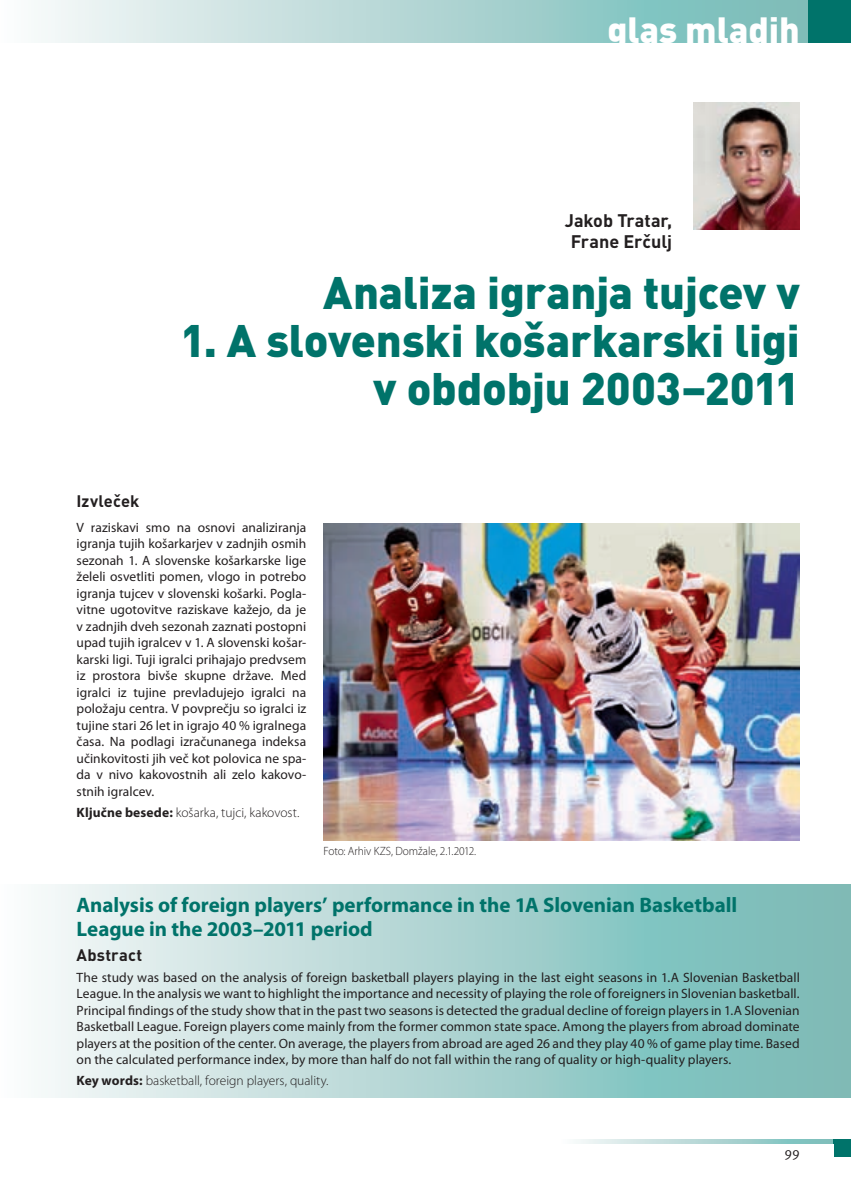
<style>
.page{position:relative;width:851px;height:1191px;background:#fff}
.page>*{position:absolute;margin:0;border:0;box-sizing:border-box;transform-origin:0 0}
.t1{font:900 45px/48px "DINCE";letter-spacing:-.005em;color:#00736a;text-align:right}
.t2{font:900 36px "DINCE";color:#fff}
.t3{font:700 21px/24px "Myriad Pro";letter-spacing:-.005em;color:#00736a}
.t4{font:700 18px/21px "DINCE";color:#231f20;text-align:center}
.t5{font:700 16.5px "DINCE";letter-spacing:.01em;color:#231f20}
.t6{font:13.5px/16.5px "Myriad Pro";color:#231f20;text-align:justify}
.t7{font:300 13.5px "Myriad Pro";color:#231f20}
.t8{font:13.5px "Meta Pro";color:#231f20}
.t9{font:300 12px "Myriad Pro";letter-spacing:-.005em;color:#231f20;scale:.95 1}
.s1{font-weight:700}
</style>
<div class="page">
<div style="left:0;top:0;width:850px;height:43px;background:linear-gradient(to right,#faf9f9,#69b5b1)"></div>
<div style="left:808px;top:0;width:42px;height:43px;background:#00736a"></div>
<svg style="left:576px;top:1140px;width:257px;height:4px"></svg>
<div style="left:833px;top:1140px;width:17px;height:17px;background:#00736a"></div>
<svg style="left:41px;top:884px;width:809px;height:213px;background:#aed5d3"></svg>
<img style="left:323px;top:523px;width:476px;height:317px">
<img style="left:693px;top:102px;width:106px;height:128px">
<h2 class="t2" style="left:607px;top:5px;width:194px">glas mladih</h2>
<h3 class="t4" style="left:564px;top:209px;width:109px">Jakob Tratar,<br>Frane Erčulj</h3>
<h1 class="t1" style="left:323px;top:266px;width:478px">Analiza igranja tujcev v</h1>
<h1 class="t1" style="left:180px;top:314px;width:620px">1. A slovenski košarkarski ligi v obdobju 2003–2011</h1>
<p class="t5" style="left:77px;top:490px;width:64px">Izvleček</p>
<p class="t6" style="left:77px;top:519px;width:231px">V raziskavi smo na osnovi analiziranja igranja tujih košarkarjev v zadnjih osmih sezonah 1. A slovenske košarkarske lige želeli osvetliti pomen, vlogo in potrebo igranja tujcev v slovenski košarki. Pogla&shy;vitne ugotovitve raziskave kažejo, da je v zadnjih dveh sezonah zaznati postopni upad tujih igralcev v 1. A slovenski košar&shy;karski ligi. Tuji igralci prihajajo predvsem iz prostora bivše skupne države. Med igralci iz tujine prevladujejo igralci na položaju centra. V povprečju so igralci iz tujine stari 26 let in igrajo 40 % igralnega časa. Na podlagi izračunanega indeksa učinkovitosti jih več kot polovica ne spa&shy;da v nivo kakovostnih ali zelo kakovo&shy;stnih igralcev.</p>
<p class="t7" style="left:77px;top:804px;width:224px"><span class="s1">Ključne besede:</span> košarka, tujci, kakovost.</p>
<p class="t9" style="left:323px;top:844px;width:162px">Foto: Arhiv KZS, Domžale, 2.1.2012.</p>
<h3 class="t3" style="left:77px;top:893px;width:662px">Analysis of foreign players’ performance in the 1A Slovenian Basketball<br>League in the 2003–2011 period</h3>
<p class="t5" style="left:77px;top:944px;width:67px">Abstract</p>
<p class="t6" style="left:77px;top:969px;width:724px">The study was based on the analysis of foreign basketball players playing in the last eight seasons in 1.A Slovenian Basketball League. In the analysis we want to highlight the importance and necessity of playing the role of foreigners in Slovenian basketball.<br>Principal findings of the study show that in the past two seasons is detected the gradual decline of foreign players in 1.A Slovenian Basketball League. Foreign players come mainly from the former common state space. Among the players from abroad dominate players at the position of the center. On average, the players from abroad are aged 26 and they play 40 % of game play time. Based on the calculated performance index, by more than half do not fall within the rang of quality or high-quality players.</p>
<p class="t7" style="left:77px;top:1073px;width:253px"><span class="s1">Key words:</span> basketball, foreign players, quality.</p>
<p class="t8" style="left:784px;top:1143px;width:17px">99</p>
</div>
